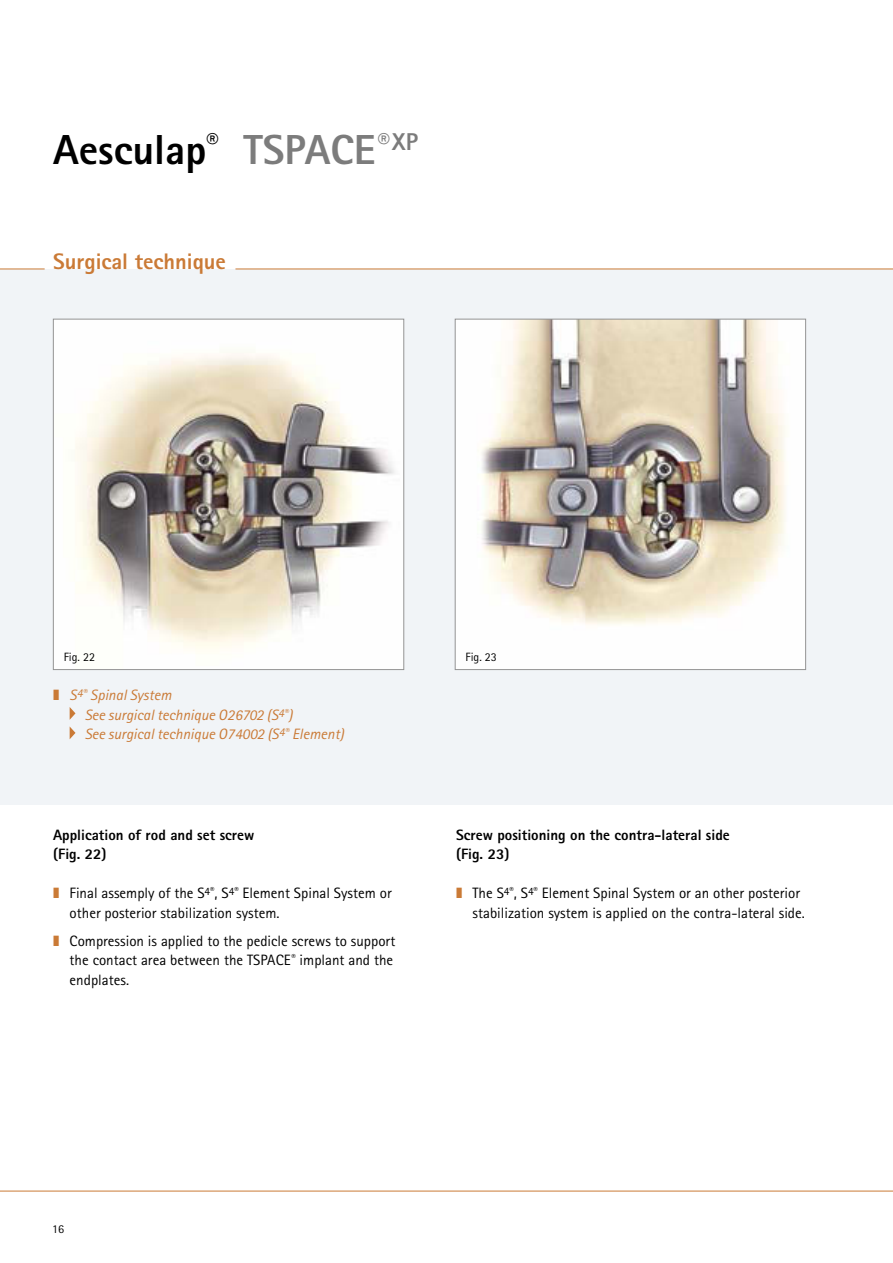
<style>
.page{position:relative;width:893px;height:1263px;background:#fff}
.page>*{position:absolute;margin:0;border:0;box-sizing:border-box;transform-origin:0 0}
.t1{font:800 42px "Rotis Sans Serif Pro";color:#000}
.t2{font:800 22.5px "Rotis Sans Serif Pro";color:#ca7a36}
.t3{font:15px/19.5px "Rotis Sans Serif Pro";color:#000}
.t4{font:italic 15px/19.5px "Rotis Sans Serif Pro";color:#ca7a36}
.t5{font:800 15px/19.5px "Rotis Sans Serif Pro";color:#000}
.t6{font:12px "Rotis Sans Serif Pro";color:#000}
.s1{color:#7c7c7c}
</style>
<div class="page">
<div style="left:0;top:269px;width:893px;height:536px;background:#f1f4f7"></div>
<hr style="left:0;top:1191px;width:893px;height:1px;background:#ca7a36">
<img style="left:55px;top:321px;width:347px;height:347px">
<div style="left:53px;top:319px;width:351px;height:351px;border:1px solid #939393"></div>
<img style="left:457px;top:321px;width:347px;height:347px">
<div style="left:455px;top:319px;width:351px;height:351px;border:1px solid #939393"></div>
<hr style="left:0;top:269px;width:45px;height:1px;background:#ca7a36">
<svg style="left:70px;top:707px;width:5px;height:13px"></svg>
<svg style="left:70px;top:727px;width:5px;height:12px"></svg>
<hr style="left:235px;top:269px;width:658px;height:1px;background:#ca7a36">
<h1 class="t1" style="left:53px;top:123px;width:366px">Aesculap<sup>®</sup> <span class="s1">TSPACE</span><sup>®XP</sup></h1>
<h2 class="t2" style="left:53px;top:247px;width:174px">Surgical technique</h2>
<p class="t6" style="left:64px;top:650px;width:33px">Fig. 22</p>
<p class="t6" style="left:466px;top:650px;width:33px">Fig. 23</p>
<p class="t4" style="left:85px;top:686px;width:261px;text-indent:-15px">S<sup>4</sup><sup>®</sup> Spinal System<br>See surgical technique O26702 (S<sup>4</sup><sup>®</sup>)<br>See surgical technique O74002 (S<sup>4</sup><sup>®</sup> Element)</p>
<p class="t5" style="left:53px;top:825px;width:203px">Application of rod and set screw (Fig. 22)</p>
<p class="t3" style="left:70px;top:883px;width:324px">Final assemply of the S<sup>4</sup><sup>®</sup>, S<sup>4</sup><sup>®</sup> Element Spinal System or other posterior stabilization system.</p>
<p class="t3" style="left:70px;top:931px;width:327px">Compression is applied to the pedicle screws to support the contact area between the TSPACE<sup>®</sup> implant and the endplates.</p>
<p class="t5" style="left:456px;top:825px;width:275px">Screw positioning on the contra-lateral side (Fig. 23)</p>
<p class="t3" style="left:472px;top:883px;width:334px">The S<sup>4</sup><sup>®</sup>, S<sup>4</sup><sup>®</sup> Element Spinal System or an other posterior stabilization system is applied on the contra-lateral side.</p>
<p class="t6" style="left:52px;top:1222px;width:13px">16</p>
</div>
